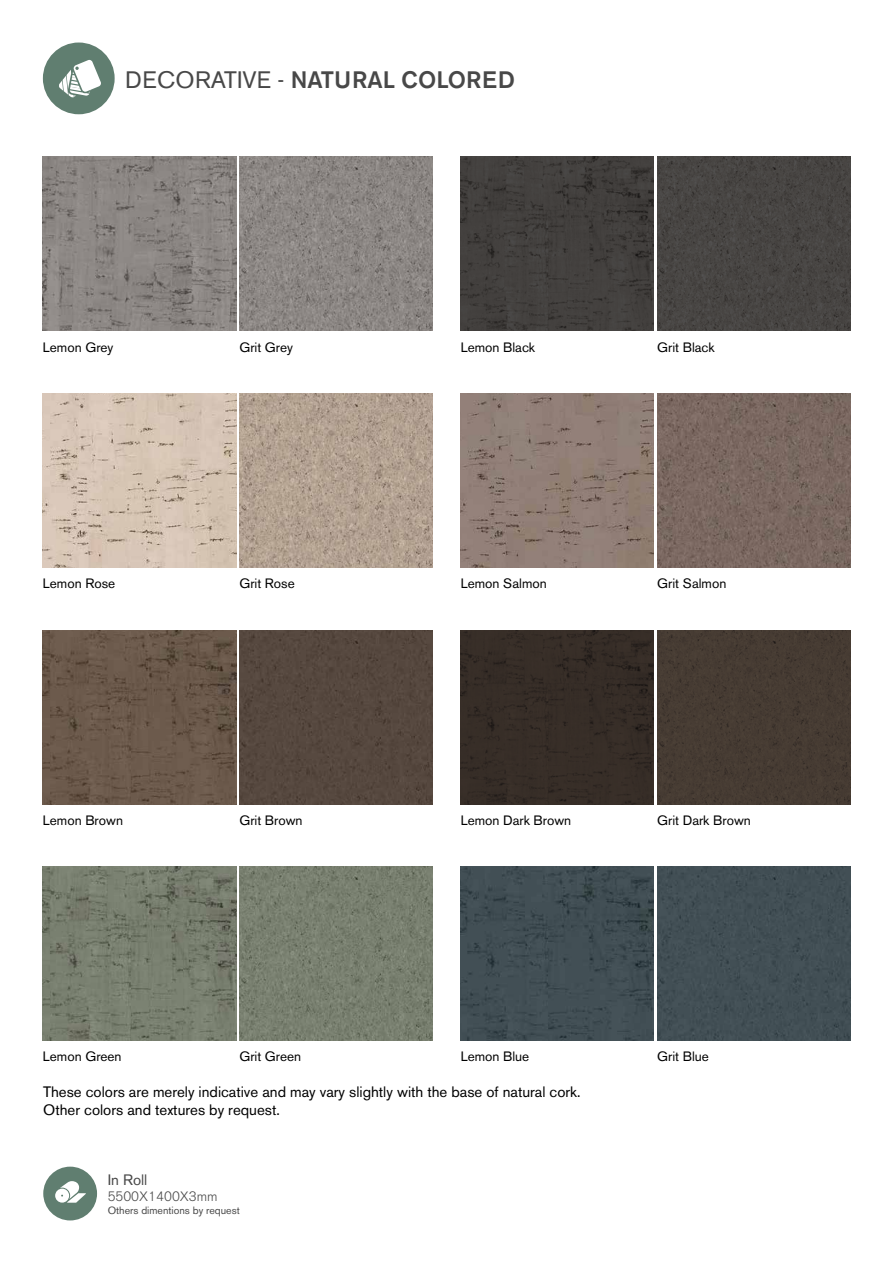
<style>
.page{position:relative;width:893px;height:1263px;background:#fff}
.page>*{position:absolute;margin:0;border:0;box-sizing:border-box;transform-origin:0 0}
.t1{font:500 23.7px "Akzidenz Grotesk BE";color:#484848}
.t2{font:15px/18px "Akzidenz Grotesk BE";color:#000}
.t3{font:15px "Akzidenz Grotesk BE";color:#484848}
.t4{font:13.5px "Akzidenz Grotesk BE";color:#000}
.t5{font:300 13.5px "Akzidenz Grotesk BE";color:#484848}
.t6{font:10.5px "Akzidenz Grotesk BE";color:#484848}
.s1{font-weight:400}
</style>
<div class="page">
<div style="left:43px;top:1167px;width:54px;height:53px;background:#607e70;border-radius:50%"></div>
<div style="left:55px;top:1188px;width:14px;height:14px;background:#fff;border-radius:50%"></div>
<svg style="left:60px;top:1181px;width:26px;height:22px"></svg>
<img style="left:43px;top:157px;width:193px;height:174px">
<img style="left:461px;top:157px;width:193px;height:174px">
<img style="left:239px;top:157px;width:194px;height:174px">
<div style="left:657px;top:157px;width:193px;height:174px;background:#484543"></div>
<img style="left:43px;top:630px;width:193px;height:174px">
<div style="left:461px;top:630px;width:193px;height:174px;background:#362d27"></div>
<div style="left:239px;top:630px;width:194px;height:174px;background:#55473e"></div>
<div style="left:657px;top:630px;width:193px;height:174px;background:#463b33"></div>
<img style="left:43px;top:393px;width:193px;height:174px">
<img style="left:461px;top:393px;width:193px;height:174px">
<img style="left:239px;top:393px;width:194px;height:174px">
<img style="left:657px;top:393px;width:193px;height:174px">
<img style="left:43px;top:867px;width:193px;height:174px">
<img style="left:461px;top:867px;width:193px;height:174px">
<img style="left:239px;top:867px;width:194px;height:174px">
<div style="left:657px;top:867px;width:193px;height:174px;background:#424f55"></div>
<div style="left:43px;top:43px;width:72px;height:71px;background:#607e70;border-radius:50%"></div>
<svg style="left:59px;top:60px;width:42px;height:38px"></svg>
<h1 class="t1" style="left:125px;top:65px;width:391px"><span class="s1">DECORATIVE -</span> NATURAL COLORED</h1>
<p class="t4" style="left:43px;top:339px;width:72px">Lemon Grey</p>
<p class="t4" style="left:239px;top:339px;width:55px">Grit Grey</p>
<p class="t4" style="left:461px;top:339px;width:76px">Lemon Black</p>
<p class="t4" style="left:657px;top:339px;width:59px">Grit Black</p>
<p class="t4" style="left:43px;top:575px;width:74px">Lemon Rose</p>
<p class="t4" style="left:239px;top:575px;width:57px">Grit Rose</p>
<p class="t4" style="left:461px;top:575px;width:88px">Lemon Salmon</p>
<p class="t4" style="left:657px;top:575px;width:71px">Grit Salmon</p>
<p class="t4" style="left:43px;top:812px;width:82px">Lemon Brown</p>
<p class="t4" style="left:239px;top:812px;width:65px">Grit Brown</p>
<p class="t4" style="left:461px;top:812px;width:112px">Lemon Dark Brown</p>
<p class="t4" style="left:657px;top:812px;width:95px">Grit Dark Brown</p>
<p class="t4" style="left:43px;top:1049px;width:80px">Lemon Green</p>
<p class="t4" style="left:239px;top:1049px;width:63px">Grit Green</p>
<p class="t4" style="left:461px;top:1049px;width:70px">Lemon Blue</p>
<p class="t4" style="left:657px;top:1049px;width:53px">Grit Blue</p>
<p class="t2" style="left:43px;top:1083px;width:539px">These colors are merely indicative and may vary slightly with the base of natural cork.<br>Other colors and textures by request.</p>
<p class="t3" style="left:108px;top:1170px;width:41px">In Roll</p>
<p class="t5" style="left:108px;top:1189px;width:111px">5500X1400X3mm</p>
<p class="t6" style="left:108px;top:1204px;width:134px">Others dimentions by request</p>
</div>
